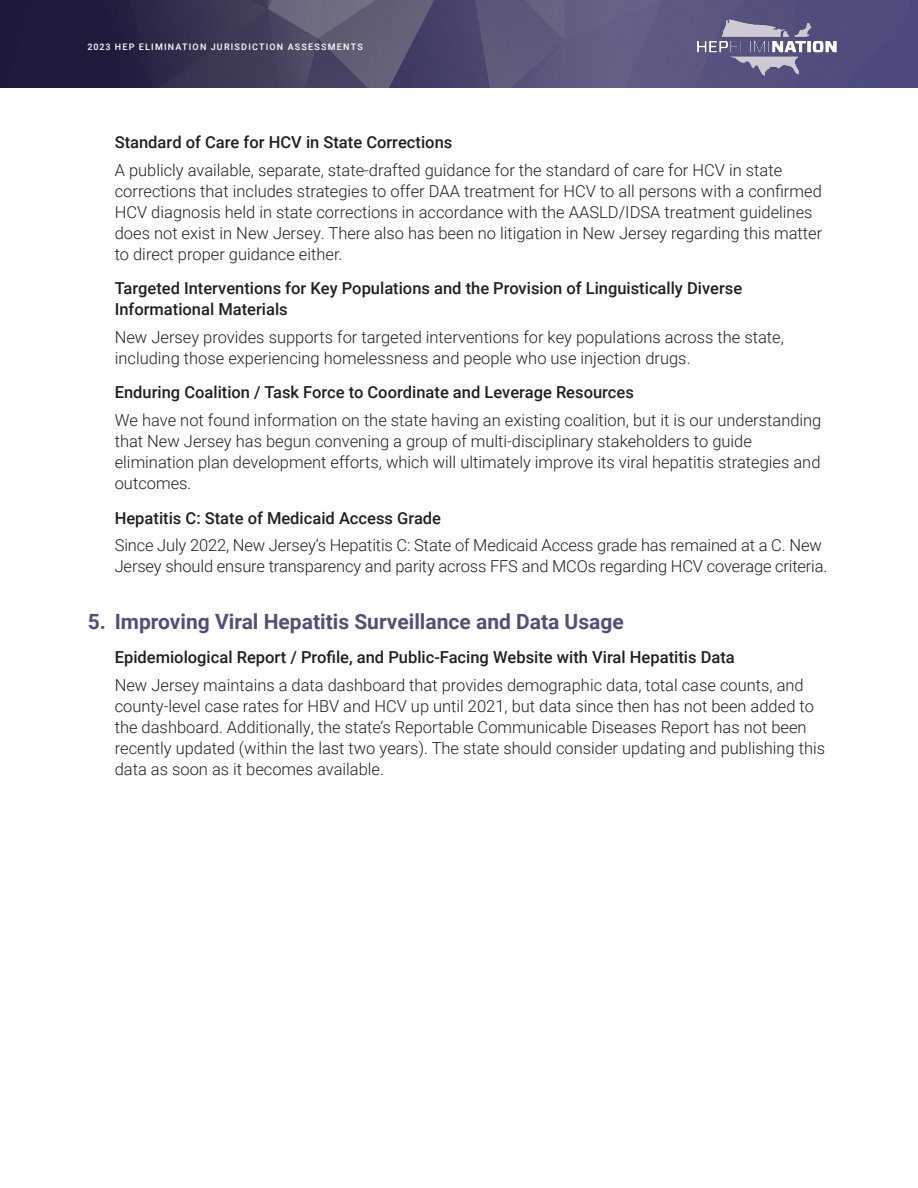
<style>
.page{position:relative;width:918px;height:1188px;background:#fff}
.page>*{position:absolute;margin:0;border:0;box-sizing:border-box;transform-origin:0 0}
._2_NO_SUBHEADS{font:700 21px "Roboto";color:#564f75}
._4_TEXT{font:300 16.5px/21px "Roboto";color:#231f20}
._3_INTRO_GRAPH{font:500 16.5px/21px "Roboto";color:#231f20}
.t1{font:500 9px "Roboto";letter-spacing:.135em;color:#fff}
</style>
<div class="page">
<svg style="left:0;top:0;width:918px;height:87px;background:#494567"></svg>
<img style="left:697px;top:19px;width:140px;height:57px">
<p class="t1" style="left:87px;top:40px;width:277px">2023 HEP ELIMINATION JURISDICTION ASSESSMENTS</p>
<p class="_3_INTRO_GRAPH" style="left:115px;top:131px;width:339px">Standard of Care for HCV in State Corrections</p>
<p class="_4_TEXT" style="left:115px;top:159px;width:709px">A publicly available, separate, state-drafted guidance for the standard of care for HCV in state corrections that includes strategies to offer DAA treatment for HCV to all persons with a confirmed HCV diagnosis held in state corrections in accordance with the AASLD/IDSA treatment guidelines does not exist in New Jersey. There also has been no litigation in New Jersey regarding this matter to direct proper guidance either.</p>
<p class="_3_INTRO_GRAPH" style="left:115px;top:277px;width:629px">Targeted Interventions for Key Populations and the Provision of Linguistically Diverse<br>Informational Materials</p>
<p class="_4_TEXT" style="left:115px;top:326px;width:671px">New Jersey provides supports for targeted interventions for key populations across the state, including those experiencing homelessness and people who use injection drugs.</p>
<p class="_3_INTRO_GRAPH" style="left:115px;top:381px;width:521px">Enduring Coalition / Task Force to Coordinate and Leverage Resources</p>
<p class="_4_TEXT" style="left:115px;top:409px;width:708px">We have not found information on the state having an existing coalition, but it is our understanding that New Jersey has begun convening a group of multi-disciplinary stakeholders to guide elimination plan development efforts, which will ultimately improve its viral hepatitis strategies and outcomes.</p>
<p class="_3_INTRO_GRAPH" style="left:115px;top:507px;width:328px">Hepatitis C: State of Medicaid Access Grade</p>
<p class="_4_TEXT" style="left:115px;top:534px;width:714px">Since July 2022, New Jersey’s Hepatitis C: State of Medicaid Access grade has remained at a C. New<br>Jersey should ensure transparency and parity across FFS and MCOs regarding HCV coverage criteria.</p>
<p class="_2_NO_SUBHEADS" style="left:88px;top:607px;width:538px">5. Improving Viral Hepatitis Surveillance and Data Usage</p>
<p class="_3_INTRO_GRAPH" style="left:115px;top:646px;width:622px">Epidemiological Report / Profile, and Public-Facing Website with Viral Hepatitis Data</p>
<p class="_4_TEXT" style="left:115px;top:674px;width:712px">New Jersey maintains a data dashboard that provides demographic data, total case counts, and county-level case rates for HBV and HCV up until 2021, but data since then has not been added to the dashboard. Additionally, the state’s Reportable Communicable Diseases Report has not been recently updated (within the last two years). The state should consider updating and publishing this data as soon as it becomes available.</p>
</div>
